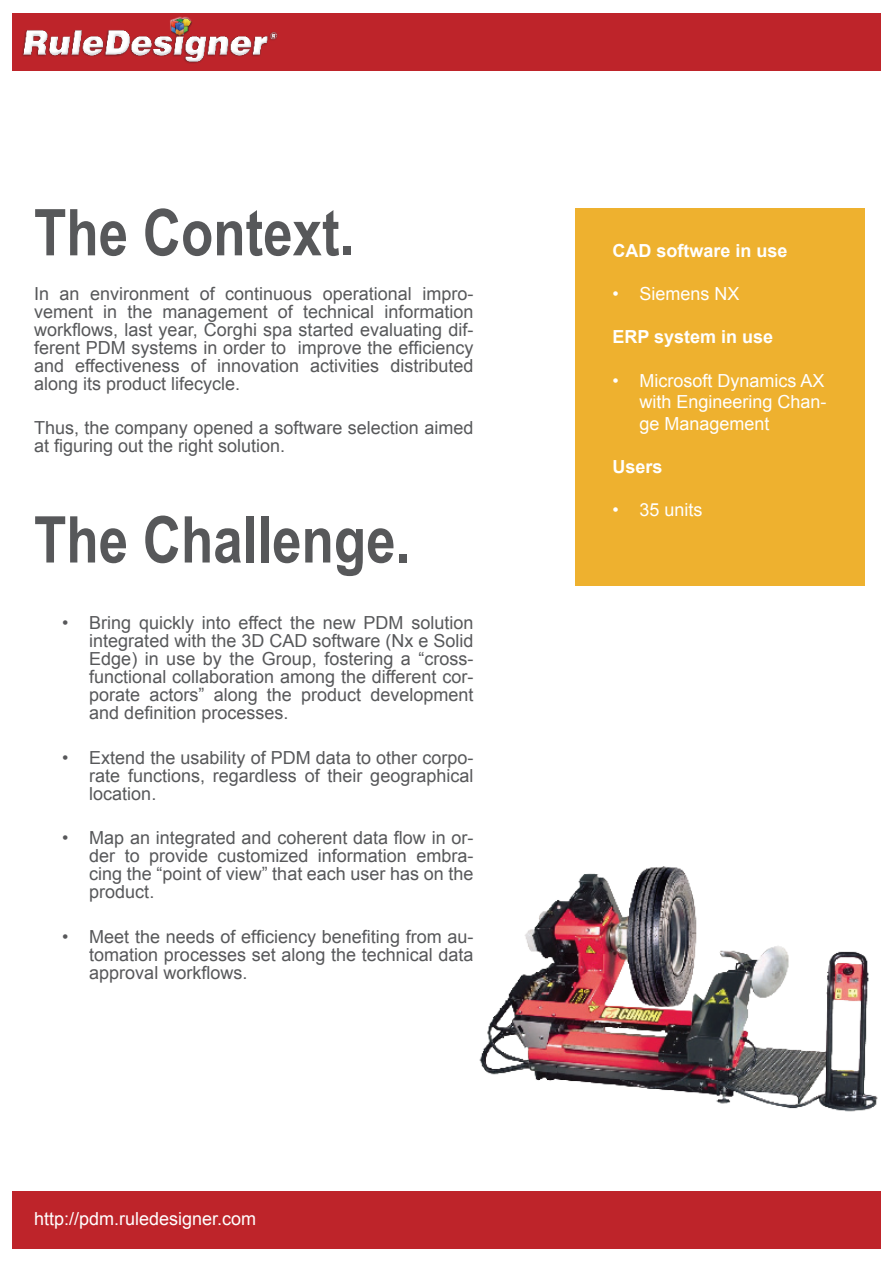
<style>
.page{position:relative;width:893px;height:1263px;background:#fff}
.page>*{position:absolute;margin:0;border:0;box-sizing:border-box;transform-origin:0 0}
.t1{font:700 64.5px "Arial Narrow";color:#57585a}
.t2{font:18px/18px "Arial";color:#57585a;text-align:justify}
.t3{font:18px/21.6px "Arial";color:#fff;text-align:justify}
.t4{font:700 18px "Arial";color:#fff}
</style>
<div class="page">
<div style="left:12px;top:13px;width:869px;height:58px;background:#be242a"></div>
<img style="left:22px;top:16px;width:256px;height:47px">
<div style="left:12px;top:1191px;width:869px;height:57px;background:#be242a"></div>
<div style="left:575px;top:208px;width:290px;height:378px;background:#eeb12f"></div>
<img style="left:479px;top:866px;width:399px;height:246px">
<h1 class="t1" style="left:34px;top:184px;width:322px">The Context.</h1>
<p class="t2" style="left:34px;top:285px;width:441px">In an environment of continuous operational impro&shy;vement in the management of technical information workflows, last year, Corghi spa started evaluating dif&shy;ferent PDM systems in order to improve the efficiency and effectiveness of innovation activities distributed along its product lifecycle.</p>
<p class="t2" style="left:34px;top:419px;width:441px">Thus, the company opened a software selection aimed at figuring out the right solution.</p>
<h1 class="t1" style="left:34px;top:491px;width:378px">The Challenge.</h1>
<p class="t2" style="left:89px;top:614px;width:386px;text-indent:-27px">• Bring quickly into effect the new PDM solution integrated with the 3D CAD software (Nx e Solid Edge) in use by the Group, fostering a “cross&shy;functional collaboration among the different cor&shy;porate actors” along the product development and definition processes.</p>
<p class="t2" style="left:89px;top:749px;width:386px;text-indent:-27px">• Extend the usability of PDM data to other corpo&shy;rate functions, regardless of their geographical location.</p>
<p class="t2" style="left:89px;top:829px;width:386px;text-indent:-27px">• Map an integrated and coherent data flow in or&shy;der to provide customized information embra&shy;cing the “point of view” that each user has on the product.</p>
<p class="t2" style="left:89px;top:928px;width:386px;text-indent:-27px">• Meet the needs of efficiency benefiting from au&shy;tomation processes set along the technical data approval workflows.</p>
<p class="t3" style="left:34px;top:1208px;width:224px">http://pdm.ruledesigner.com</p>
<p class="t4" style="left:612px;top:239px;width:177px">CAD software in use</p>
<p class="t3" style="left:612px;top:283px;width:129px">• Siemens NX</p>
<p class="t4" style="left:612px;top:325px;width:162px">ERP system in use</p>
<p class="t3" style="left:639px;top:370px;width:189px;text-indent:-27px">• Microsoft Dynamics AX with Engineering Chan&shy;ge Management</p>
<p class="t4" style="left:612px;top:455px;width:52px">Users</p>
<p class="t3" style="left:612px;top:499px;width:92px">• 35 units</p>
</div>
